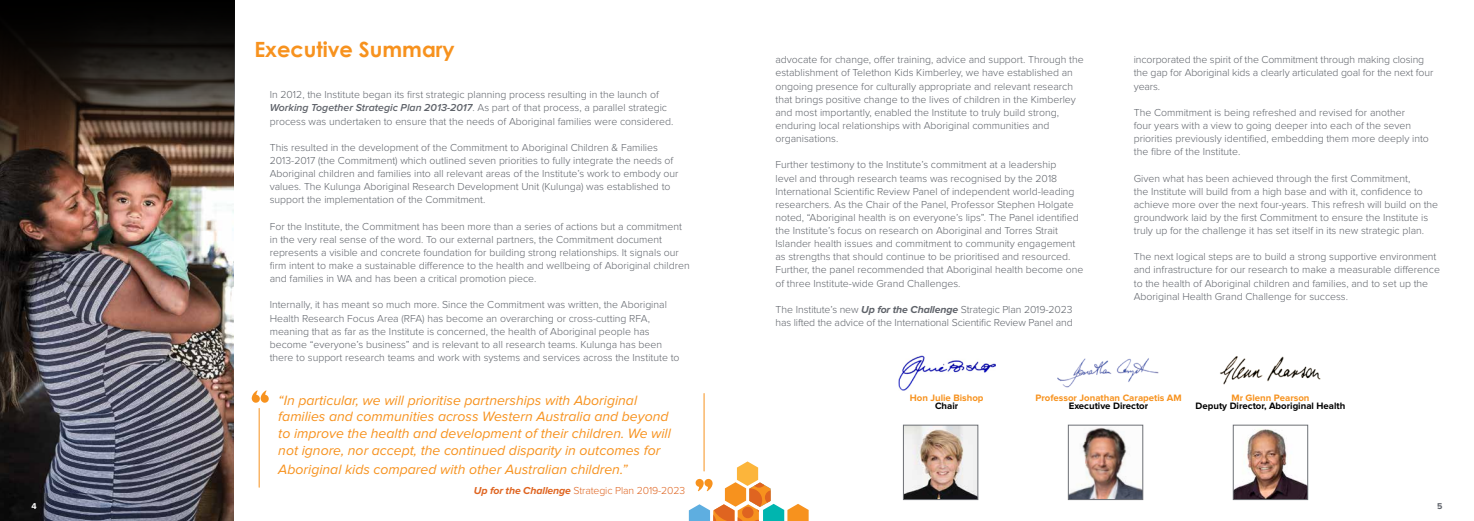
<style>
.page{position:relative;width:1474px;height:521px;background:#fff}
.page>*{position:absolute;margin:0;border:0;box-sizing:border-box;transform-origin:0 0}
.t1{font:700 21px "Century Gothic";color:#f7921e}
.t2{font:italic 14px/16.8px "Proxima Nova";color:#f7921e}
.t3{font:300 10.5px/13.1px "Proxima Nova";color:#5f636a}
.t4{font:300 10.5px "Proxima Nova";letter-spacing:-.01em;color:#df6420}
.t5{font:700 9.62px "Proxima Nova";color:#f7921e}
.t6{font:700 9.62px "Proxima Nova";color:#000}
.t7{font:700 8.75px "Proxima Nova";color:#5f636a}
.t8{font:700 8.75px "Proxima Nova";color:#fff}
.s1{font-weight:600;font-style:italic}
.s2{font-weight:700;font-style:italic}
</style>
<div class="page">
<img style="left:1070px;top:427px;width:70px;height:71px">
<div style="left:1068px;top:425px;width:74px;height:75px;border:1px solid #6d7075"></div>
<svg style="left:251px;top:390px;width:18px;height:13px"></svg>
<hr style="left:259px;top:408px;width:1px;height:79px;background:#f7921e">
<hr style="left:703px;top:393px;width:1px;height:78px;background:#f7921e">
<svg style="left:689px;top:461px;width:119px;height:60px"></svg>
<img style="left:0;top:153px;width:233px;height:368px">
<img style="left:1234px;top:429px;width:71px;height:69px">
<div style="left:1232px;top:425px;width:75px;height:75px;border:1px solid #6d7075"></div>
<svg style="left:0;top:0;width:234px;height:153px;background:#2b221b"></svg>
<img style="left:1057px;top:358px;width:102px;height:30px">
<img style="left:1220px;top:356px;width:101px;height:29px">
<img style="left:905px;top:427px;width:71px;height:71px">
<div style="left:903px;top:425px;width:75px;height:75px;border:1px solid #6d7075"></div>
<img style="left:898px;top:355px;width:97px;height:35px">
<p class="t8" style="left:32px;top:502px;width:7px">4</p>
<h1 class="t1" style="left:254px;top:33px;width:202px">Executive Summary</h1>
<p class="t3" style="left:270px;top:88px;width:405px">In 2012, the Institute began its first strategic planning process resulting in the launch of<br><span class="s1">Working Together Strategic Plan 2013-2017</span>. As part of that process, a parallel strategic process was undertaken to ensure that the needs of Aboriginal families were considered.</p>
<p class="t3" style="left:270px;top:141px;width:410px">This resulted in the development of the Commitment to Aboriginal Children &amp; Families 2013-2017 (the Commitment) which outlined seven priorities to fully integrate the needs of Aboriginal children and families into all relevant areas of the Institute’s work to embody our values. The Kulunga Aboriginal Research Development Unit (Kulunga) was established to support the implementation of the Commitment.</p>
<p class="t3" style="left:270px;top:220px;width:421px">For the Institute, the Commitment has been more than a series of actions but a commitment in the very real sense of the word. To our external partners, the Commitment document represents a visible and concrete foundation for building strong relationships. It signals our firm intent to make a sustainable difference to the health and wellbeing of Aboriginal children and families in WA and has been a critical promotion piece.</p>
<p class="t3" style="left:270px;top:298px;width:411px">Internally, it has meant so much more. Since the Commitment was written, the Aboriginal Health Research Focus Area (RFA) has become an overarching or cross-cutting RFA, meaning that as far as the Institute is concerned, the health of Aboriginal people has become “everyone’s business” and is relevant to all research teams. Kulunga has been there to support research teams and work with systems and services across the Institute to</p>
<p class="t2" style="left:278px;top:392px;width:394px">“In particular, we will prioritise partnerships with Aboriginal families and communities across Western Australia and beyond to improve the health and development of their children. We will not ignore, nor accept, the continued disparity in outcomes for</p>
<h2 class="t2" style="left:278px;top:462px;width:351px">Aboriginal kids compared with other Australian children.”</h2>
<p class="t4" style="left:474px;top:484px;width:213px"><span class="s2">Up for the Challenge</span> Strategic Plan 2019-2023</p>
<p class="t3" style="left:775px;top:53px;width:310px">advocate for change, offer training, advice and support. Through the establishment of Telethon Kids Kimberley, we have established an ongoing presence for culturally appropriate and relevant research that brings positive change to the lives of children in the Kimberley and most importantly, enabled the Institute to truly build strong, enduring local relationships with Aboriginal communities and organisations.</p>
<p class="t3" style="left:775px;top:158px;width:309px">Further testimony to the Institute’s commitment at a leadership<br>level and through research teams was recognised by the 2018<br>International Scientific Review Panel of independent world-leading researchers. As the Chair of the Panel, Professor Stephen Holgate noted, “Aboriginal health is on everyone’s lips”. The Panel identified the Institute’s focus on research on Aboriginal and Torres Strait Islander health issues and commitment to community engagement as strengths that should continue to be prioritised and resourced.<br>Further, the panel recommended that Aboriginal health become one of three Institute-wide Grand Challenges.</p>
<p class="t3" style="left:775px;top:303px;width:299px">The Institute’s new <span class="s2">Up for the Challenge</span> Strategic Plan 2019-2023 has lifted the advice of the International Scientific Review Panel and</p>
<p class="t3" style="left:1133px;top:53px;width:301px">incorporated the spirit of the Commitment through making closing the gap for Aboriginal kids a clearly articulated goal for the next four years.</p>
<p class="t3" style="left:1133px;top:106px;width:297px">The Commitment is being refreshed and revised for another<br>four years with a view to going deeper into each of the seven priorities previously identified, embedding them more deeply into the fibre of the Institute.</p>
<p class="t3" style="left:1133px;top:172px;width:306px">Given what has been achieved through the first Commitment,<br>the Institute will build from a high base and with it, confidence to achieve more over the next four-years. This refresh will build on the groundwork laid by the first Commitment to ensure the Institute is truly up for the challenge it has set itself in its new strategic plan.</p>
<p class="t3" style="left:1133px;top:250px;width:308px">The next logical steps are to build a strong supportive environment and infrastructure for our research to make a measurable difference to the health of Aboriginal children and families, and to set up the Aboriginal Health Grand Challenge for success.</p>
<p class="t5" style="left:909px;top:393px;width:75px">Hon Julie Bishop</p>
<p class="t6" style="left:935px;top:402px;width:25px">Chair</p>
<p class="t5" style="left:1035px;top:393px;width:148px">Professor Jonathan Carapetis AM</p>
<p class="t6" style="left:1068px;top:402px;width:81px">Executive Director</p>
<p class="t5" style="left:1231px;top:393px;width:80px">Mr Glenn Pearson</p>
<p class="t6" style="left:1195px;top:402px;width:151px">Deputy Director, Aboriginal Health</p>
<p class="t7" style="left:1436px;top:502px;width:7px">5</p>
</div>
